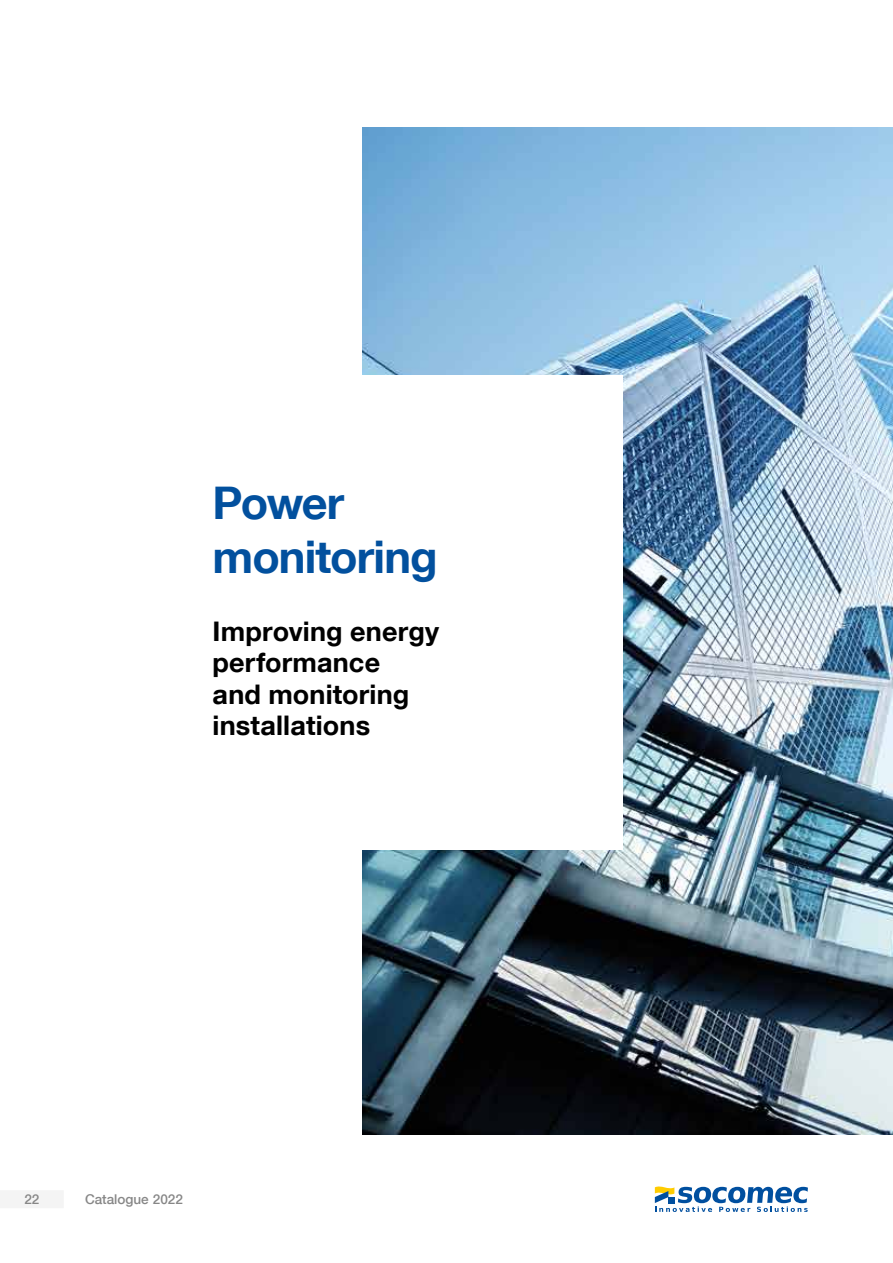
<style>
.page{position:relative;width:893px;height:1263px;background:#fff}
.page>*{position:absolute;margin:0;border:0;box-sizing:border-box;transform-origin:0 0}
.t1{font:700 45px/54px "Helvetica Neue LT Com";letter-spacing:-.02em;color:#02509e}
.t2{font:700 27px/31.5px "Helvetica Neue LT Com";letter-spacing:.005em;color:#000}
.t3{font:500 13.5px "Helvetica Neue LT Com";color:#878787}
</style>
<div class="page">
<div style="left:0;top:1190px;width:64px;height:18px;background:#f4f4f4"></div>
<svg style="left:655px;top:1186px;width:153px;height:26px"></svg>
<img style="left:362px;top:127px;width:531px;height:1007px">
<div style="left:85px;top:376px;width:538px;height:474px;background:#fff"></div>
<h1 class="t1" style="left:213px;top:475px;width:227px">Power monitoring</h1>
<p class="t2" style="left:213px;top:614px;width:228px">Improving energy performance<br>and monitoring installations</p>
<p class="t3" style="left:24px;top:1191px;width:17px">22</p>
<p class="t3" style="left:85px;top:1191px;width:99px">Catalogue 2022</p>
</div>
